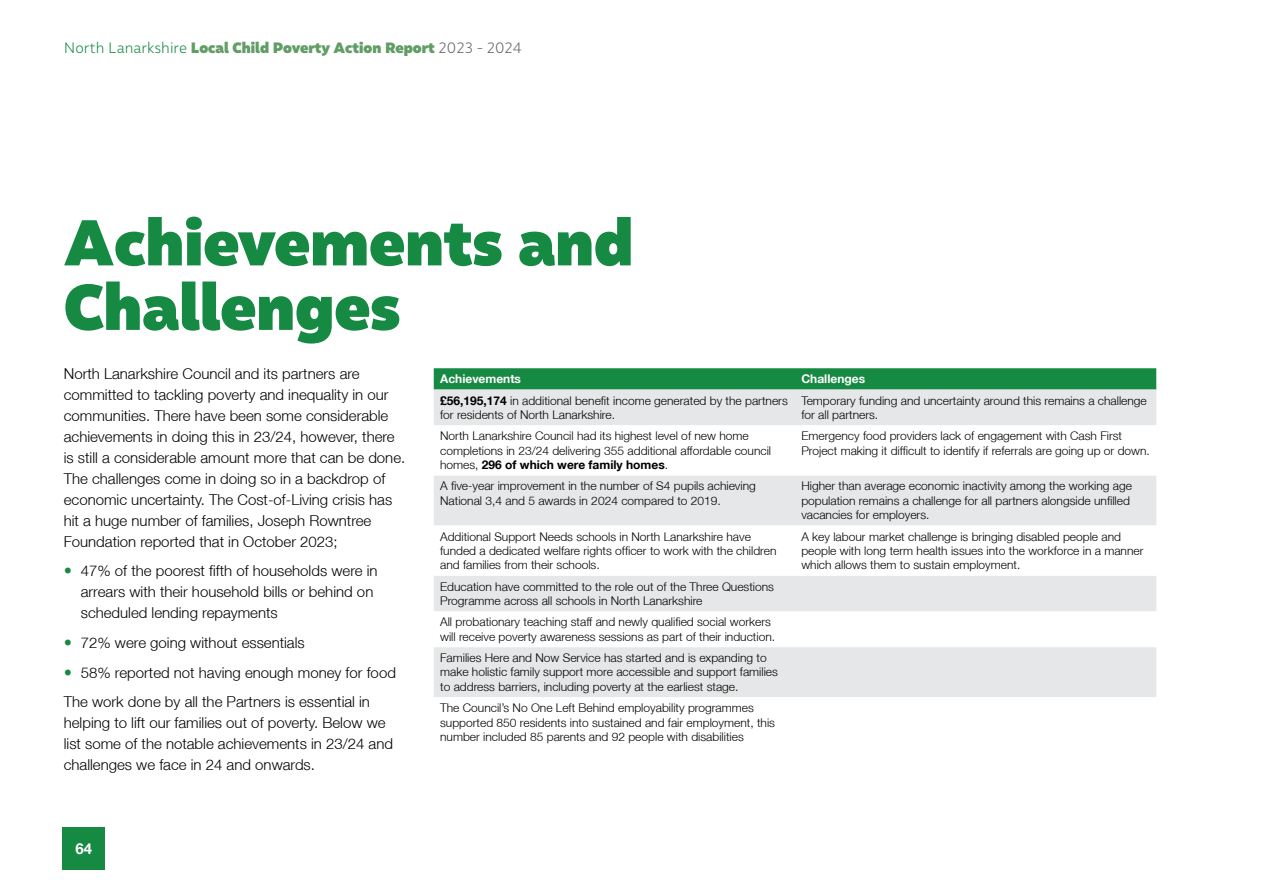
<style>
.page{position:relative;width:1263px;height:893px;background:#fff}
.page>*{position:absolute;margin:0;border:0;box-sizing:border-box;transform-origin:0 0}
.Section_Title_A5_99{font:900 64.5px/64.5px "Malva";color:#168943}
.Body_Text{font:300 15px/21px "Helvetica Neue LT";color:#000}
.Bullets_Level_1{font:300 15px/21px "Helvetica Neue LT";color:#000}
.t1{font:900 15px "Malva";color:#619d65}
.t2{font:700 15px "Helvetica Neue LT";color:#fff}
.t3{font:300 12px/14.4px "Helvetica Neue LT";color:#000}
.t4{font:700 12px "Helvetica Neue LT";color:#fff}
.s1{font-weight:300;color:#168943}
.s2{font-weight:300;color:#636466}
.s3{font-weight:700}
</style>
<div class="page">
<svg style="left:434px;top:368px;width:722px;height:22px;background:#1f8d4a"></svg>
<div style="left:434px;top:390px;width:722px;height:35px;background:#e6e7e8"></div>
<svg style="left:434px;top:476px;width:722px;height:221px;fill:#e6e7e8"></svg>
<div style="left:63px;top:827px;width:42px;height:43px;background:#168943"></div>
<p class="t1" style="left:64px;top:38px;width:459px"><span class="s1">North Lanarkshire</span> Local Child Poverty Action Report <span class="s2">2023 - 2024</span></p>
<h2 class="Section_Title_A5_99" style="left:64px;top:208px;width:571px">Achievements and<br>Challenges</h2>
<p class="Body_Text" style="left:64px;top:363px;width:343px">North Lanarkshire Council and its partners are committed to tackling poverty and inequality in our communities. There have been some considerable achievements in doing this in 23/24, however, there is still a considerable amount more that can be done.<br>The challenges come in doing so in a backdrop of economic uncertainty. The Cost-of-Living crisis has hit a huge number of families, Joseph Rowntree Foundation reported that in October 2023;</p>
<p class="Bullets_Level_1" style="left:81px;top:560px;width:298px">47% of the poorest fifth of households were in arrears with their household bills or behind on scheduled lending repayments</p>
<p class="Bullets_Level_1" style="left:81px;top:632px;width:225px">72% were going without essentials</p>
<p class="Bullets_Level_1" style="left:81px;top:661px;width:317px">58% reported not having enough money for food</p>
<p class="Body_Text" style="left:64px;top:691px;width:331px">The work done by all the Partners is essential in helping to lift our families out of poverty. Below we list some of the notable achievements in 23/24 and challenges we face in 24 and onwards.</p>
<p class="t4" style="left:440px;top:371px;width:82px">Achievements</p>
<p class="t4" style="left:801px;top:371px;width:65px">Challenges</p>
<p class="t3" style="left:440px;top:393px;width:349px"><span class="s3">£56,195,174</span> in additional benefit income generated by the partners for residents of North Lanarkshire.</p>
<p class="t3" style="left:801px;top:393px;width:347px">Temporary funding and uncertainty around this remains a challenge for all partners.</p>
<p class="t3" style="left:440px;top:428px;width:332px">North Lanarkshire Council had its highest level of new home completions in 23/24 delivering 355 additional affordable council homes, <span class="s3">296 of which were family homes</span>.</p>
<p class="t3" style="left:801px;top:428px;width:350px">Emergency food providers lack of engagement with Cash First<br>Project making it difficult to identify if referrals are going up or down.</p>
<p class="t3" style="left:440px;top:479px;width:317px">A five-year improvement in the number of S4 pupils achieving<br>National 3,4 and 5 awards in 2024 compared to 2019.</p>
<p class="t3" style="left:801px;top:479px;width:332px">Higher than average economic inactivity among the working age population remains a challenge for all partners alongside unfilled vacancies for employers.</p>
<p class="t3" style="left:440px;top:529px;width:338px">Additional Support Needs schools in North Lanarkshire have funded a dedicated welfare rights officer to work with the children and families from their schools.</p>
<p class="t3" style="left:801px;top:529px;width:344px">A key labour market challenge is bringing disabled people and people with long term health issues into the workforce in a manner which allows them to sustain employment.</p>
<p class="t3" style="left:440px;top:579px;width:335px">Education have committed to the role out of the Three Questions<br>Programme across all schools in North Lanarkshire</p>
<p class="t3" style="left:440px;top:615px;width:336px">All probationary teaching staff and newly qualified social workers will receive poverty awareness sessions as part of their induction.</p>
<p class="t3" style="left:440px;top:650px;width:339px">Families Here and Now Service has started and is expanding to make holistic family support more accessible and support families to address barriers, including poverty at the earliest stage.</p>
<p class="t3" style="left:440px;top:700px;width:336px">The Council’s No One Left Behind employability programmes supported 850 residents into sustained and fair employment, this number included 85 parents and 92 people with disabilities</p>
<p class="t2" style="left:76px;top:839px;width:18px">64</p>
</div>
